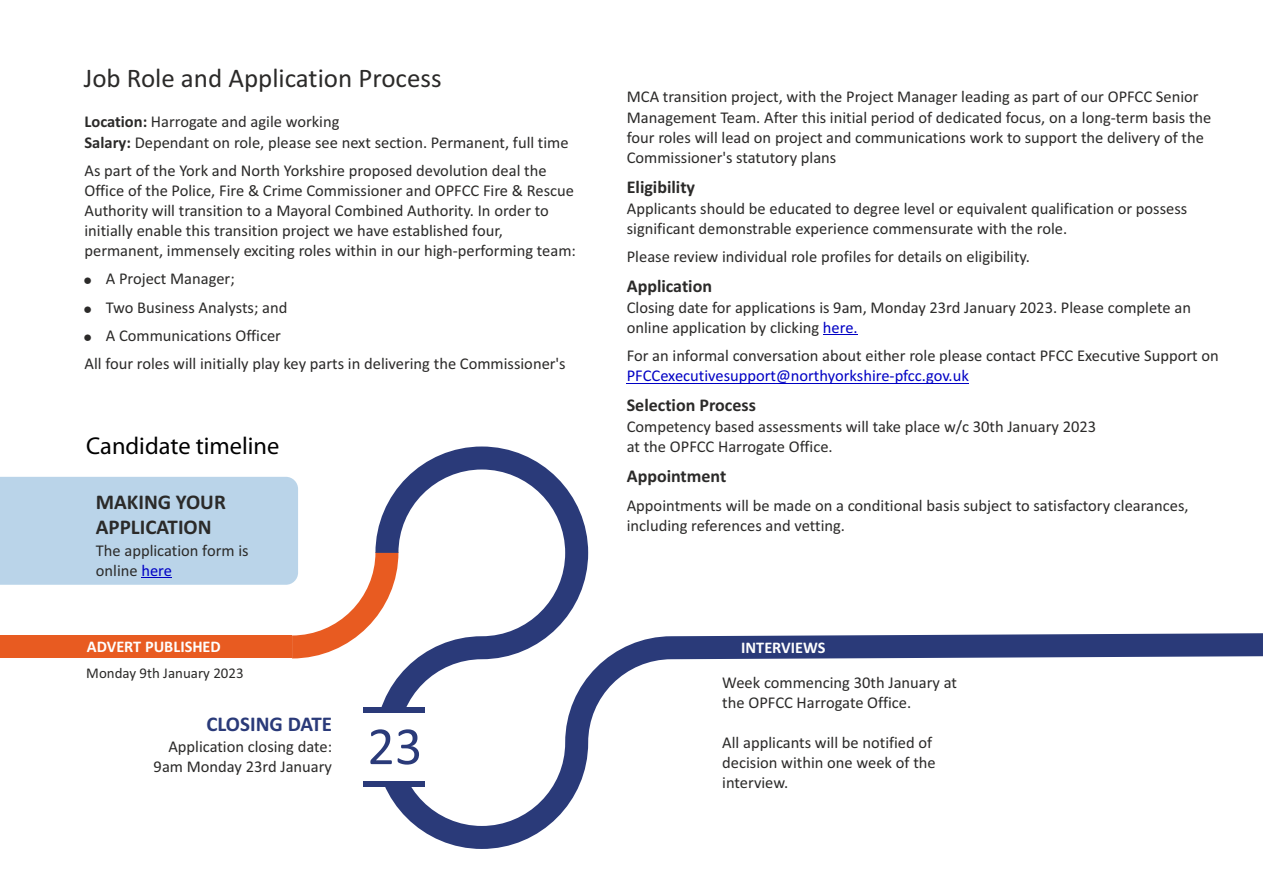
<style>
.page{position:relative;width:1263px;height:893px;background:#fff}
.page>*{position:absolute;margin:0;border:0;box-sizing:border-box;transform-origin:0 0}
.t1{font:54.3px "Calibri";color:#2a3a79}
.t2{font:27px "Calibri";color:#2b2a29}
.t3{font:24.45px "Myriad Pro";color:#000}
.t4{font:700 21px/25.7px "Calibri";color:#2b2a29}
.t5{font:700 21px "Calibri";color:#2a3a79}
.t6{font:700 18px "Calibri";color:#2b2a29}
.t7{font:16.5px/20.1px "Calibri";color:#2b2a29}
.t8{font:16.5px "Calibri";color:#0000c4}
.t9{font:700 16.2px "Calibri";color:#fefefe}
.t10{font:14.85px "Calibri";color:#2b2a29}
.s1{font-weight:700}
.s2{color:#0000c4}
</style>
<div class="page">
<hr style="left:823px;top:334px;width:35px;height:1px;background:#0000c4">
<hr style="left:627px;top:383px;width:342px;height:1px;background:#0000c4">
<svg style="left:381px;top:446px;width:882px;height:403px"></svg>
<div style="left:364px;top:710px;width:61px;height:74px;background:#fff"></div>
<div style="left:364px;top:707px;width:61px;height:6px;background:#2a3a79"></div>
<div style="left:364px;top:781px;width:61px;height:6px;background:#2a3a79"></div>
<svg style="left:0;top:477px;width:398px;height:181px"></svg>
<hr style="left:141px;top:577px;width:31px;height:1px;background:#0000c4">
<div style="left:0;top:635px;width:292px;height:23px;background:#e85b21"></div>
<h2 class="t2" style="left:84px;top:67px;width:359px">Job Role and Application Process</h2>
<p class="t7" style="left:84px;top:113px;width:486px"><span class="s1">Location:</span> Harrogate and agile working<br><span class="s1">Salary:</span> Dependant on role, please see next section. Permanent, full time</p>
<p class="t7" style="left:84px;top:162px;width:493px">As part of the York and North Yorkshire proposed devolution deal the Office of the Police, Fire &amp; Crime Commissioner and OPFCC Fire &amp; Rescue Authority will transition to a Mayoral Combined Authority. In order to initially enable this transition project we have established four, permanent, immensely exciting roles within in our high-performing team:</p>
<p class="t7" style="left:106px;top:270px;width:130px">A Project Manager;</p>
<p class="t7" style="left:106px;top:298px;width:183px">Two Business Analysts; and</p>
<p class="t7" style="left:106px;top:327px;width:177px">A Communications Officer</p>
<p class="t7" style="left:84px;top:355px;width:483px">All four roles will initially play key parts in delivering the Commissioner's</p>
<h3 class="t3" style="left:86px;top:436px;width:195px">Candidate timeline</h3>
<p class="t4" style="left:96px;top:490px;width:131px">MAKING YOUR<br>APPLICATION</p>
<p class="t7" style="left:96px;top:541px;width:154px">The application form is online <span class="s2">here</span></p>
<p class="t9" style="left:87px;top:640px;width:135px">ADVERT PUBLISHED</p>
<p class="t10" style="left:86px;top:667px;width:159px">Monday 9th January 2023</p>
<p class="t5" style="left:206px;top:715px;width:127px">CLOSING DATE</p>
<p class="t7" style="left:154px;top:738px;width:180px;text-align:right">Application closing date:<br>9am Monday 23rd January</p>
<h1 class="t1" style="left:367px;top:723px;width:56px">23</h1>
<p class="t7" style="left:627px;top:88px;width:586px">MCA transition project, with the Project Manager leading as part of our OPFCC Senior Management Team. After this initial period of dedicated focus, on a long-term basis the four roles will lead on project and communications work to support the delivery of the Commissioner's statutory plans</p>
<p class="t6" style="left:627px;top:180px;width:70px">Eligibility</p>
<p class="t7" style="left:627px;top:199px;width:562px">Applicants should be educated to degree level or equivalent qualification or possess significant demonstrable experience commensurate with the role.</p>
<p class="t7" style="left:627px;top:248px;width:405px">Please review individual role profiles for details on eligibility.</p>
<p class="t6" style="left:627px;top:279px;width:87px">Application</p>
<p class="t7" style="left:627px;top:299px;width:566px">Closing date for applications is 9am, Monday 23rd January 2023. Please complete an online application by clicking <span class="s2">here.</span></p>
<p class="t7" style="left:627px;top:347px;width:594px">For an informal conversation about either role please contact PFCC Executive Support on</p>
<p class="t8" style="left:627px;top:369px;width:344px">PFCCexecutivesupport@northyorkshire-pfcc.gov.uk</p>
<p class="t6" style="left:627px;top:398px;width:131px">Selection Process</p>
<p class="t7" style="left:627px;top:418px;width:471px">Competency based assessments will take place w/c 30th January 2023 at the OPFCC Harrogate Office.</p>
<p class="t6" style="left:627px;top:469px;width:101px">Appointment</p>
<p class="t7" style="left:627px;top:497px;width:563px">Appointments will be made on a conditional basis subject to satisfactory clearances, including references and vetting.</p>
<p class="t9" style="left:741px;top:641px;width:86px">INTERVIEWS</p>
<p class="t7" style="left:722px;top:673px;width:236px">Week commencing 30th January at the OPFCC Harrogate Office.</p>
<p class="t7" style="left:722px;top:734px;width:215px">All applicants will be notified of decision within one week of the interview.</p>
</div>
